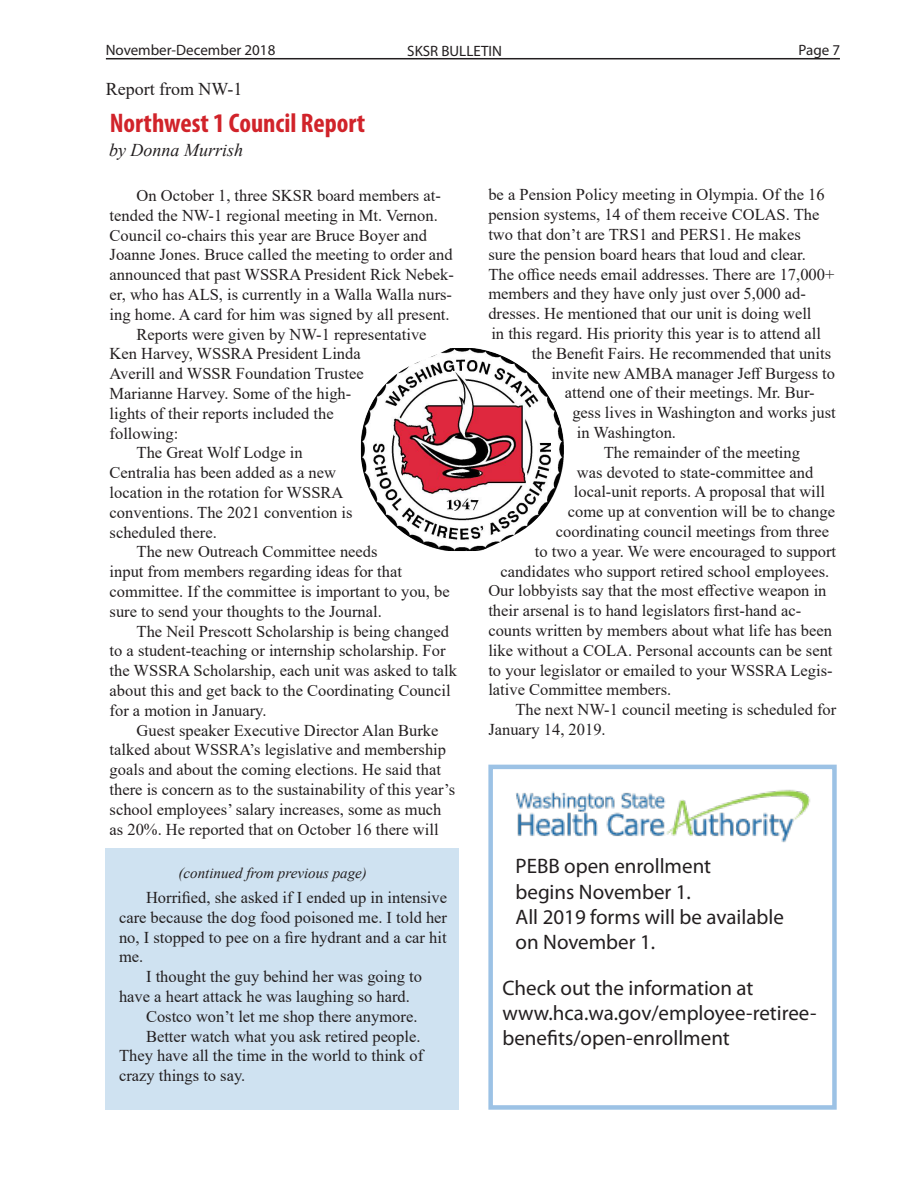
<style>
.page{position:relative;width:918px;height:1188px;background:#fff}
.page>*{position:absolute;margin:0;border:0;box-sizing:border-box;transform-origin:0 0}
.Headline{font:700 condensed 27px "Myriad Pro";color:#d1232a}
.Body_text{font:21px/25.2px "Myriad Pro";color:#231f20}
.t1{font:italic 18px "Times New Roman";color:#231f20}
.t2{font:18px "Times New Roman";color:#231f20}
.Body_text-2{font:16.5px/19.8px "Times New Roman";color:#231f20}
.t3{font:15px "Myriad Pro";color:#231f20}
.Continuation{font:italic 15px "Times New Roman";color:#231f20}
</style>
<div class="page">
<hr style="left:106px;top:58px;width:734px;height:1px;background:#231f20">
<div style="left:106px;top:848px;width:353px;height:262px;background:#cfe2f1"></div>
<img style="left:361px;top:348px;width:203px;height:203px">
<img style="left:516px;top:789px;width:295px;height:54px">
<div style="left:488px;top:765px;width:349px;height:345px;border:4px solid #9cc2e5"></div>
<p class="t3" style="left:106px;top:41px;width:171px">November-December 2018</p>
<p class="t3" style="left:407px;top:41px;width:96px">SKSR BULLETIN</p>
<p class="t3" style="left:799px;top:41px;width:43px">Page 7</p>
<p class="t2" style="left:106px;top:77px;width:138px">Report from NW-1</p>
<p class="Headline" style="left:110px;top:106px;width:257px">Northwest 1 Council Report</p>
<p class="t1" style="left:109px;top:138px;width:135px">by Donna Murrish</p>
<p class="Body_text-2" style="left:110px;top:185px;width:346px;text-indent:27px">On October 1, three SKSR board members at&shy;tended the NW-1 regional meeting in Mt. Vernon.<br>Council co-chairs this year are Bruce Boyer and Joanne Jones. Bruce called the meeting to order and announced that past WSSRA President Rick Nebek&shy;er, who has ALS, is currently in a Walla Walla nurs&shy;ing home. A card for him was signed by all present.</p>
<p class="Body_text-2" style="left:110px;top:324px;width:319px;text-indent:27px">Reports were given by NW-1 representative<br>Ken Harvey, WSSRA President Linda<br>Averill and WSSR Foundation Trustee<br>Marianne Harvey. Some of the high-<br>lights of their reports included the<br>following:</p>
<p class="Body_text-2" style="left:110px;top:442px;width:245px;text-indent:27px">The Great Wolf Lodge in<br>Centralia has been added as a new location in the rotation for WSSRA conventions. The 2021 convention is scheduled there.</p>
<p class="Body_text-2" style="left:110px;top:541px;width:342px;text-indent:27px">The new Outreach Committee needs<br>input from members regarding ideas for that committee. If the committee is important to you, be sure to send your thoughts to the Journal.</p>
<p class="Body_text-2" style="left:110px;top:621px;width:349px;text-indent:27px">The Neil Prescott Scholarship is being changed to a student-teaching or internship scholarship. For the WSSRA Scholarship, each unit was asked to talk about this and get back to the Coordinating Council for a motion in January.</p>
<p class="Body_text-2" style="left:110px;top:720px;width:347px;text-indent:27px">Guest speaker Executive Director Alan Burke talked about WSSRA’s legislative and membership goals and about the coming elections. He said that there is concern as to the sustainability of this year’s school employees’ salary increases, some as much as 20%. He reported that on October 16 there will</p>
<p class="Continuation" style="left:179px;top:863px;width:190px">(continued from previous page)</p>
<p class="Body_text-2" style="left:119px;top:887px;width:330px;text-align:justify;text-indent:27px">Horrified, she asked if I ended up in intensive care because the dog food poisoned me. I told her no, I stopped to pee on a fire hydrant and a car hit me.</p>
<p class="Body_text-2" style="left:119px;top:966px;width:304px;text-indent:27px">I thought the guy behind her was going to have a heart attack he was laughing so hard.</p>
<p class="Body_text-2" style="left:146px;top:1006px;width:273px">Costco won’t let me shop there anymore.</p>
<p class="Body_text-2" style="left:119px;top:1026px;width:306px;text-indent:27px">Better watch what you ask retired people.<br>They have all the time in the world to think of crazy things to say.</p>
<p class="Body_text-2" style="left:488px;top:185px;width:338px">be a Pension Policy meeting in Olympia. Of the 16</p>
<p class="Body_text-2" style="left:488px;top:204px;width:333px">pension systems, 14 of them receive COLAS. The</p>
<p class="Body_text-2" style="left:488px;top:224px;width:314px">two that don’t are TRS1 and PERS1. He makes</p>
<p class="Body_text-2" style="left:488px;top:244px;width:319px">sure the pension board hears that loud and clear.</p>
<p class="Body_text-2" style="left:488px;top:264px;width:347px">The office needs email addresses. There are 17,000+</p>
<p class="Body_text-2" style="left:488px;top:284px;width:319px">members and they have only just over 5,000 ad-</p>
<p class="Body_text-2" style="left:488px;top:303px;width:325px">dresses. He mentioned that our unit is doing well</p>
<p class="Body_text-2" style="left:491px;top:323px;width:331px">in this regard. His priority this year is to attend all</p>
<p class="Body_text-2" style="left:532px;top:343px;width:301px">the Benefit Fairs. He recommended that units</p>
<p class="Body_text-2" style="left:551px;top:363px;width:285px">invite new AMBA manager Jeff Burgess to</p>
<p class="Body_text-2" style="left:565px;top:383px;width:251px">attend one of their meetings. Mr. Bur-</p>
<p class="Body_text-2" style="left:572px;top:402px;width:265px">gess lives in Washington and works just</p>
<p class="Body_text-2" style="left:577px;top:422px;width:101px">in Washington.</p>
<p class="Body_text-2" style="left:604px;top:442px;width:198px">The remainder of the meeting</p>
<p class="Body_text-2" style="left:577px;top:462px;width:238px">was devoted to state-committee and</p>
<p class="Body_text-2" style="left:574px;top:482px;width:253px">local-unit reports. A proposal that will</p>
<p class="Body_text-2" style="left:568px;top:501px;width:269px">come up at convention will be to change</p>
<p class="Body_text-2" style="left:556px;top:521px;width:275px">coordinating council meetings from three</p>
<p class="Body_text-2" style="left:535px;top:541px;width:303px">to two a year. We were encouraged to support</p>
<p class="Body_text-2" style="left:500px;top:561px;width:331px">candidates who support retired school employees.</p>
<p class="Body_text-2" style="left:488px;top:581px;width:340px">Our lobbyists say that the most effective weapon in</p>
<p class="Body_text-2" style="left:488px;top:600px;width:314px">their arsenal is to hand legislators first-hand ac-</p>
<p class="Body_text-2" style="left:488px;top:620px;width:345px">counts written by members about what life has been</p>
<p class="Body_text-2" style="left:488px;top:640px;width:346px">like without a COLA. Personal accounts can be sent</p>
<p class="Body_text-2" style="left:488px;top:660px;width:346px">to your legislator or emailed to your WSSRA Legis-</p>
<p class="Body_text-2" style="left:488px;top:680px;width:184px">lative Committee members.</p>
<p class="Body_text-2" style="left:488px;top:699px;width:349px;text-indent:27px">The next NW-1 council meeting is scheduled for<br>January 14, 2019.</p>
<p class="Body_text" style="left:516px;top:853px;width:197px">PEBB open enrollment</p>
<p class="Body_text" style="left:516px;top:879px;width:177px">begins November 1.</p>
<p class="Body_text" style="left:516px;top:904px;width:270px">All 2019 forms will be available</p>
<p class="Body_text" style="left:516px;top:929px;width:141px">on November 1.</p>
<p class="Body_text" style="left:502px;top:975px;width:253px">Check out the information at</p>
<p class="Body_text" style="left:502px;top:1000px;width:316px">www.hca.wa.gov/employee-retiree&shy;benefits/open-enrollment</p>
</div>
